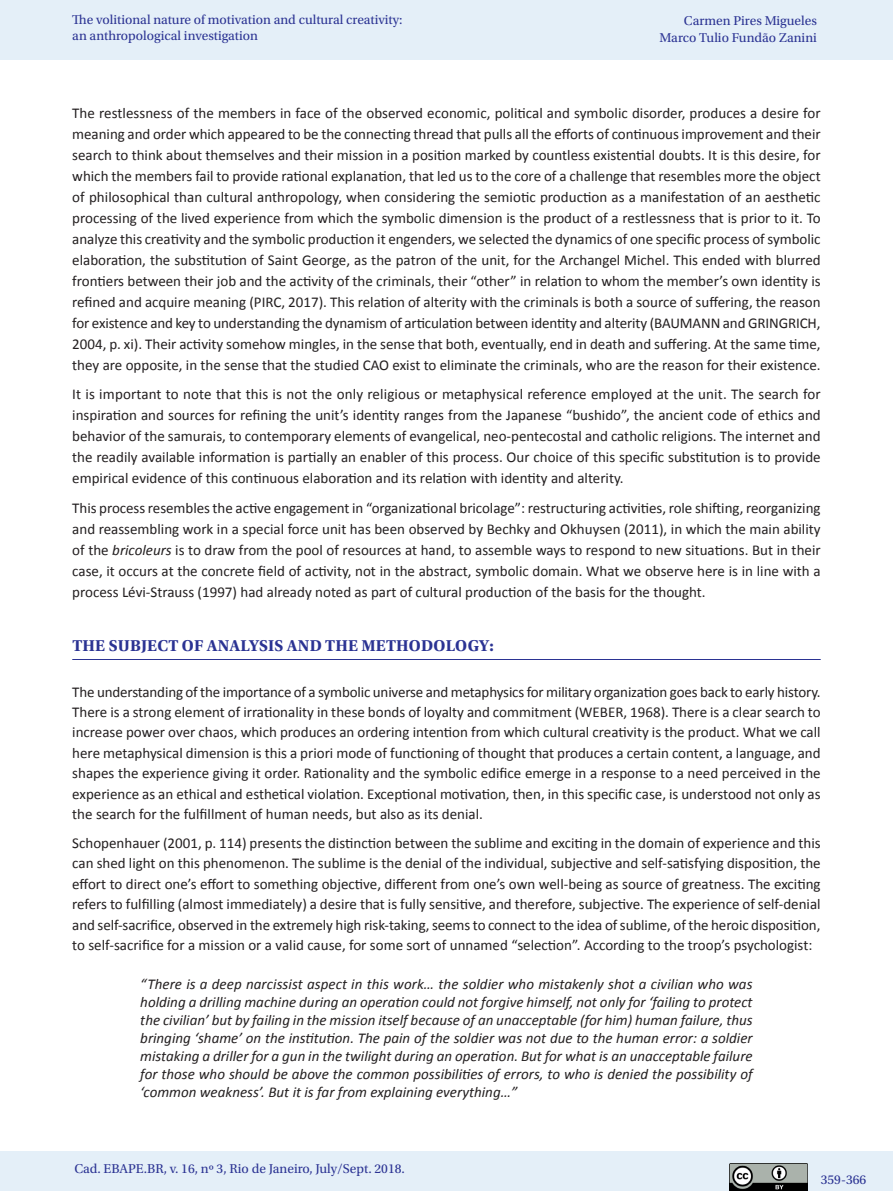
<style>
.page{position:relative;width:893px;height:1191px;background:#fff}
.page>*{position:absolute;margin:0;border:0;box-sizing:border-box;transform-origin:0 0}
._07_1_sub_1{font:700 16.5px "Utopia Std";letter-spacing:.01em;color:#2b3393}
._06_0_texto{font:15px/21px "Calibri";color:#231f20;text-align:justify}
._06_2_citação{font:italic 15px/18px "Calibri";color:#231f20;text-align:justify}
.t1{font:13.5px/16.5px "Utopia Std";color:#2b3393}
.s1{font-style:italic}
</style>
<div class="page">
<div style="left:0;top:1151px;width:893px;height:40px;background:#e4eff8"></div>
<img style="left:730px;top:1163px;width:77px;height:27px">
<div style="left:0;top:0;width:893px;height:60px;background:#e4eff8"></div>
<hr style="left:72px;top:659px;width:749px;height:1px;background:#2b3393">
<p class="t1" style="left:72px;top:11px;width:332px">The volitional nature of motivation and cultural creativity: an anthropological investigation</p>
<p class="t1" style="left:659px;top:13px;width:159px;text-align:right">Carmen Pires Migueles<br>Marco Tulio Fundão Zanini</p>
<p class="_06_0_texto" style="left:72px;top:102px;width:750px">The restlessness of the members in face of the observed economic, political and symbolic disorder, produces a desire for meaning and order which appeared to be the connecting thread that pulls all the efforts of continuous improvement and their search to think about themselves and their mission in a position marked by countless existential doubts. It is this desire, for which the members fail to provide rational explanation, that led us to the core of a challenge that resembles more the object of philosophical than cultural anthropology, when considering the semiotic production as a manifestation of an aesthetic processing of the lived experience from which the symbolic dimension is the product of a restlessness that is prior to it. To analyze this creativity and the symbolic production it engenders, we selected the dynamics of one specific process of symbolic elaboration, the substitution of Saint George, as the patron of the unit, for the Archangel Michel. This ended with blurred frontiers between their job and the activity of the criminals, their “other” in relation to whom the member’s own identity is refined and acquire meaning (PIRC, 2017). This relation of alterity with the criminals is both a source of suffering, the reason for existence and key to understanding the dynamism of articulation between identity and alterity (BAUMANN and GRINGRICH, 2004, p. xi). Their activity somehow mingles, in the sense that both, eventually, end in death and suffering. At the same time, they are opposite, in the sense that the studied CAO exist to eliminate the criminals, who are the reason for their existence.</p>
<p class="_06_0_texto" style="left:72px;top:384px;width:750px">It is important to note that this is not the only religious or metaphysical reference employed at the unit. The search for inspiration and sources for refining the unit’s identity ranges from the Japanese “bushido”, the ancient code of ethics and behavior of the samurais, to contemporary elements of evangelical, neo-pentecostal and catholic religions. The internet and the readily available information is partially an enabler of this process. Our choice of this specific substitution is to provide empirical evidence of this continuous elaboration and its relation with identity and alterity.</p>
<p class="_06_0_texto" style="left:72px;top:497px;width:750px">This process resembles the active engagement in “organizational bricolage”: restructuring activities, role shifting, reorganizing and reassembling work in a special force unit has been observed by Bechky and Okhuysen (2011), in which the main ability of the <span class="s1">bricoleurs</span> is to draw from the pool of resources at hand, to assemble ways to respond to new situations. But in their case, it occurs at the concrete field of activity, not in the abstract, symbolic domain. What we observe here is in line with a process Lévi-Strauss (1997) had already noted as part of cultural production of the basis for the thought.</p>
<p class="_07_1_sub_1" style="left:72px;top:635px;width:423px">THE SUBJECT OF ANALYSIS AND THE METHODOLOGY:</p>
<p class="_06_0_texto" style="left:72px;top:681px;width:750px;line-height:20.4px">The understanding of the importance of a symbolic universe and metaphysics for military organization goes back to early history.<br>There is a strong element of irrationality in these bonds of loyalty and commitment (WEBER, 1968). There is a clear search to increase power over chaos, which produces an ordering intention from which cultural creativity is the product. What we call here metaphysical dimension is this a priori mode of functioning of thought that produces a certain content, a language, and shapes the experience giving it order. Rationality and the symbolic edifice emerge in a response to a need perceived in the experience as an ethical and esthetical violation. Exceptional motivation, then, in this specific case, is understood not only as the search for the fulfillment of human needs, but also as its denial.</p>
<p class="_06_0_texto" style="left:72px;top:832px;width:750px;line-height:20.4px">Schopenhauer (2001, p. 114) presents the distinction between the sublime and exciting in the domain of experience and this can shed light on this phenomenon. The sublime is the denial of the individual, subjective and self-satisfying disposition, the effort to direct one’s effort to something objective, different from one’s own well-being as source of greatness. The exciting refers to fulfilling (almost immediately) a desire that is fully sensitive, and therefore, subjective. The experience of self-denial and self-sacrifice, observed in the extremely high risk-taking, seems to connect to the idea of sublime, of the heroic disposition, to self-sacrifice for a mission or a valid cause, for some sort of unnamed “selection”. According to the troop’s psychologist:</p>
<p class="_06_2_citação" style="left:140px;top:974px;width:614px">“There is a deep narcissist aspect in this work… the soldier who mistakenly shot a civilian who was holding a drilling machine during an operation could not forgive himself, not only for ‘failing to protect the civilian’ but by failing in the mission itself because of an unacceptable (for him) human failure, thus bringing ‘shame’ on the institution. The pain of the soldier was not due to the human error: a soldier mistaking a driller for a gun in the twilight during an operation. But for what is an unacceptable failure for those who should be above the common possibilities of errors, to who is denied the possibility of ‘common weakness’. But it is far from explaining everything…”</p>
<p class="t1" style="left:74px;top:1160px;width:332px">Cad. EBAPE.BR, v. 16, nº 3, Rio de Janeiro, July/Sept. 2018.</p>
<p class="t1" style="left:821px;top:1171px;width:47px">359-366</p>
</div>
